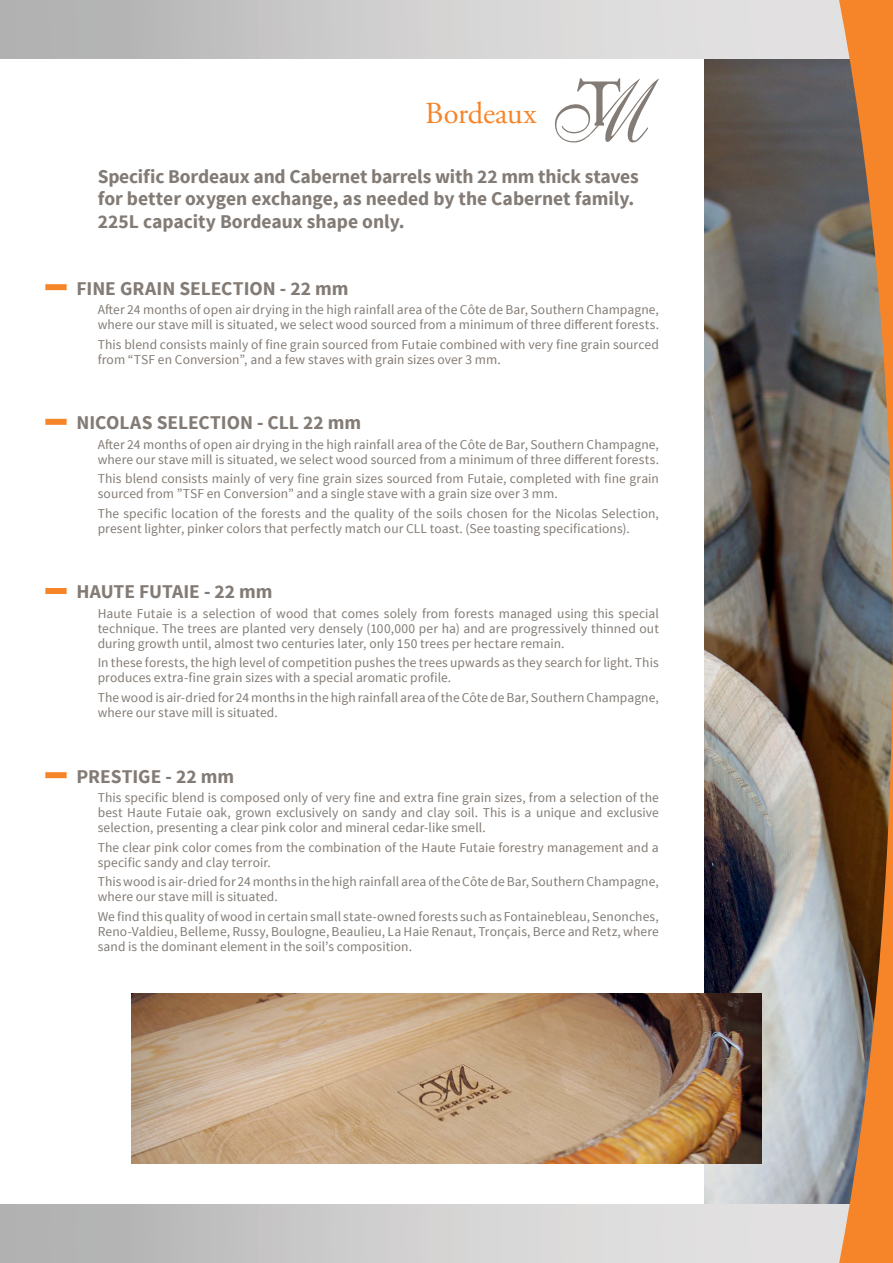
<style>
.page{position:relative;width:893px;height:1263px;background:#fff}
.page>*{position:absolute;margin:0;border:0;box-sizing:border-box;transform-origin:0 0}
.t1{font:30.45px "Adobe Garamond Pro";letter-spacing:-.01em;color:#f6852a}
.t2{font:700 19.5px/22.5px "Source Sans Pro";color:#837b75}
.t3{font:13.5px/15px "Source Sans Pro";letter-spacing:.005em;color:#837b75}
</style>
<div class="page">
<div style="left:45px;top:284px;width:22px;height:6px;background:#f6852a"></div>
<div style="left:45px;top:419px;width:22px;height:6px;background:#f6852a"></div>
<div style="left:45px;top:588px;width:22px;height:6px;background:#f6852a"></div>
<div style="left:45px;top:772px;width:22px;height:6px;background:#f6852a"></div>
<img style="left:704px;top:58px;width:131px;height:1147px">
<div style="left:0;top:0;width:893px;height:58px;background:linear-gradient(to right,#b2b2b2,#efeded)"></div>
<div style="left:0;top:1205px;width:893px;height:58px;background:linear-gradient(to right,#b2b2b2,#efeded)"></div>
<svg style="left:835px;top:0;width:58px;height:1263px;background:#9a7555"></svg>
<img style="left:131px;top:993px;width:631px;height:170px">
<svg style="left:554px;top:79px;width:105px;height:64px"></svg>
<h1 class="t1" style="left:425px;top:101px;width:113px">Bordeaux</h1>
<h2 class="t2" style="left:98px;top:164px;width:542px">Specific Bordeaux and Cabernet barrels with 22 mm thick staves for better oxygen exchange, as needed by the Cabernet family.<br>225L capacity Bordeaux shape only.</h2>
<h2 class="t2" style="left:76px;top:276px;width:274px">FINE GRAIN SELECTION - 22 mm</h2>
<p class="t3" style="left:98px;top:302px;width:563px">After 24 months of open air drying in the high rainfall area of the Côte de Bar, Southern Champagne, where our stave mill is situated, we select wood sourced from a minimum of three different forests.</p>
<p class="t3" style="left:98px;top:336px;width:563px">This blend consists mainly of fine grain sourced from Futaie combined with very fine grain sourced from “TSF en Conversion”, and a few staves with grain sizes over 3 mm.</p>
<h2 class="t2" style="left:76px;top:411px;width:286px">NICOLAS SELECTION - CLL 22 mm</h2>
<p class="t3" style="left:98px;top:436px;width:563px">After 24 months of open air drying in the high rainfall area of the Côte de Bar, Southern Champagne, where our stave mill is situated, we select wood sourced from a minimum of three different forests.</p>
<p class="t3" style="left:98px;top:471px;width:563px">This blend consists mainly of very fine grain sizes sourced from Futaie, completed with fine grain sourced from ”TSF en Conversion” and a single stave with a grain size over 3 mm.</p>
<p class="t3" style="left:98px;top:505px;width:563px">The specific location of the forests and the quality of the soils chosen for the Nicolas Selection, present lighter, pinker colors that perfectly match our CLL toast. (See toasting specifications).</p>
<h2 class="t2" style="left:76px;top:580px;width:198px">HAUTE FUTAIE - 22 mm</h2>
<p class="t3" style="left:98px;top:605px;width:563px;text-align:justify">Haute Futaie is a selection of wood that comes solely from forests managed using this special technique. The trees are planted very densely (100,000 per ha) and are progressively thinned out during growth until, almost two centuries later, only 150 trees per hectare remain.</p>
<p class="t3" style="left:98px;top:655px;width:562px">In these forests, the high level of competition pushes the trees upwards as they search for light. This produces extra-fine grain sizes with a special aromatic profile.</p>
<p class="t3" style="left:98px;top:689px;width:563px">The wood is air-dried for 24 months in the high rainfall area of the Côte de Bar, Southern Champagne, where our stave mill is situated.</p>
<h2 class="t2" style="left:76px;top:764px;width:159px">PRESTIGE - 22 mm</h2>
<p class="t3" style="left:98px;top:790px;width:563px;text-align:justify">This specific blend is composed only of very fine and extra fine grain sizes, from a selection of the best Haute Futaie oak, grown exclusively on sandy and clay soil. This is a unique and exclusive selection, presenting a clear pink color and mineral cedar-like smell.</p>
<p class="t3" style="left:98px;top:839px;width:563px">The clear pink color comes from the combination of the Haute Futaie forestry management and a specific sandy and clay terroir.</p>
<p class="t3" style="left:98px;top:874px;width:563px">This wood is air-dried for 24 months in the high rainfall area of the Côte de Bar, Southern Champagne, where our stave mill is situated.</p>
<p class="t3" style="left:98px;top:908px;width:563px;text-align:justify">We find this quality of wood in certain small state-owned forests such as Fontainebleau, Senonches, Reno-Valdieu, Belleme, Russy, Boulogne, Beaulieu, La Haie Renaut, Tronçais, Berce and Retz, where sand is the dominant element in the soil’s composition.</p>
</div>
